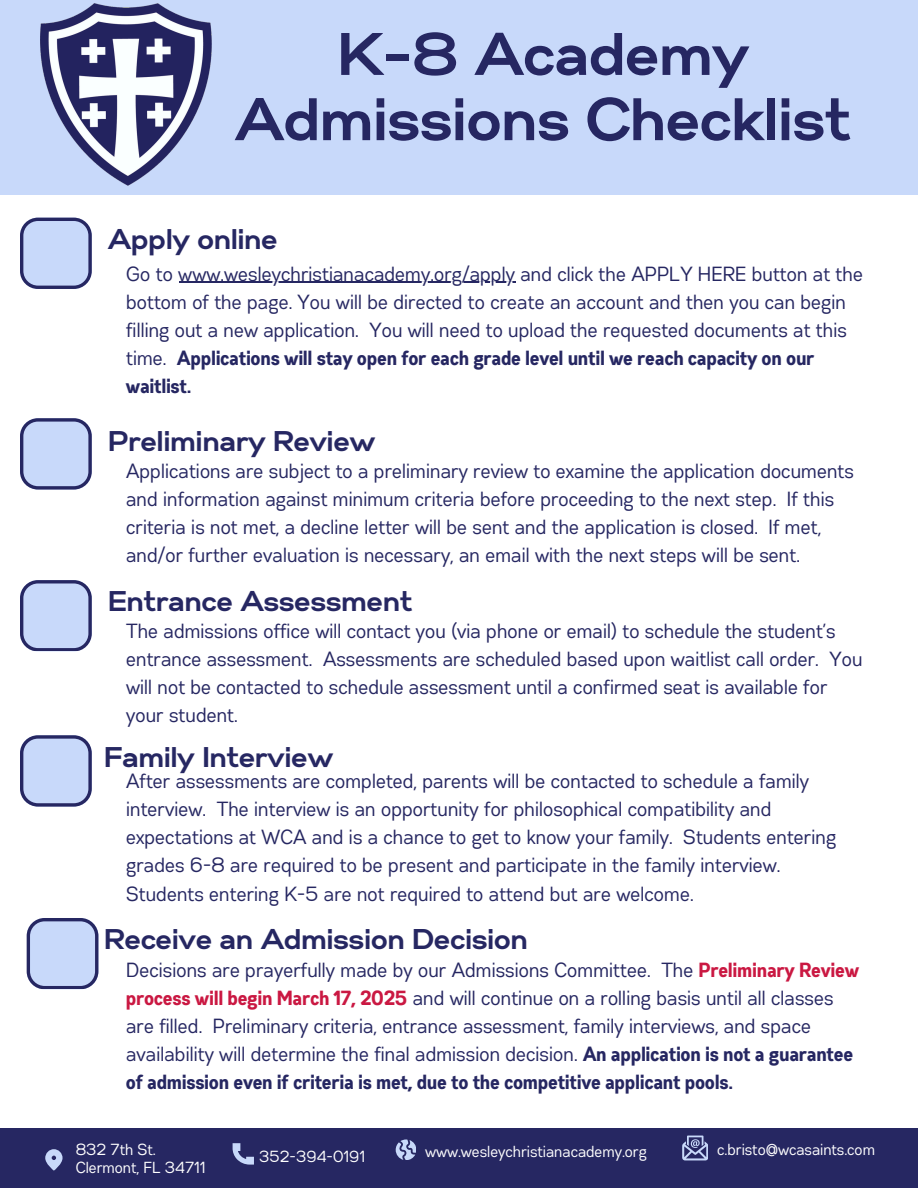
<style>
.page{position:relative;width:918px;height:1188px;background:#fff}
.page>*{position:absolute;margin:0;border:0;box-sizing:border-box;transform-origin:0 0}
.t1{font:700 59.85px/65.2px "Gabriel Sans";color:#262762;text-align:center}
.t2{font:700 28.5px "Gabriel Sans";color:#262762}
.t3{font:20.4px/28.2px "Gabriel Sans Cond";color:#262762}
.t4{font:16.05px "Gabriel Sans Cond";color:#fff}
.s1{font-weight:700}
.s2{font-weight:700;color:#ca1842}
</style>
<div class="page">
<div style="left:0;top:0;width:918px;height:195px;background:#c8d9fa"></div>
<svg style="left:20px;top:218px;width:72px;height:71px;background:#b1bee2"></svg>
<svg style="left:20px;top:418px;width:72px;height:71px;background:#b1bee2"></svg>
<div style="left:0;top:1128px;width:918px;height:60px;background:#262762"></div>
<svg style="left:45px;top:1149px;width:17px;height:22px"></svg>
<svg style="left:396px;top:1139px;width:20px;height:21px"></svg>
<svg style="left:233px;top:1143px;width:21px;height:22px"></svg>
<svg style="left:20px;top:580px;width:72px;height:71px;background:#b1bee2"></svg>
<svg style="left:20px;top:735px;width:72px;height:71px;background:#b1bfe2"></svg>
<svg style="left:682px;top:1136px;width:26px;height:24px"></svg>
<img style="left:41px;top:4px;width:171px;height:182px">
<hr style="left:179px;top:282px;width:336px;height:1px;background:#262762">
<svg style="left:27px;top:918px;width:71px;height:71px;background:#b1bfe2"></svg>
<p class="t1" style="left:236px;top:25px;width:617px">K-8 Academy<br>Admissions Checklist</p>
<h1 class="t2" style="left:109px;top:227px;width:171px">Apply online</h1>
<h3 class="t3" style="left:126px;top:261px;width:738px">Go to www.wesleychristianacademy.org/apply and click the APPLY HERE button at the</h3>
<p class="t3" style="left:126px;top:289px;width:722px">bottom of the page. You will be directed to create an account and then you can begin filling out a new application. You will need to upload the requested documents at this time. <span class="s1">Applications will stay open for each grade level until we reach capacity on our waitlist.</span></p>
<h3 class="t2" style="left:109px;top:429px;width:269px">Preliminary Review</h3>
<h2 class="t3" style="left:126px;top:458px;width:729px">Applications are subject to a preliminary review to examine the application documents and information against minimum criteria before proceeding to the next step. If this criteria is not met, a decline letter will be sent and the application is closed. If met, and/or further evaluation is necessary, an email with the next steps will be sent.</h2>
<h3 class="t2" style="left:109px;top:589px;width:306px">Entrance Assessment</h3>
<h2 class="t3" style="left:126px;top:618px;width:738px">The admissions office will contact you (via phone or email) to schedule the student’s entrance assessment. Assessments are scheduled based upon waitlist call order. You will not be contacted to schedule assessment until a confirmed seat is available for your student.</h2>
<p class="t2" style="left:105px;top:745px;width:230px">Family Interview</p>
<p class="t3" style="left:126px;top:768px;width:712px">After assessments are completed, parents will be contacted to schedule a family interview. The interview is an opportunity for philosophical compatibility and expectations at WCA and is a chance to get to know your family. Students entering grades 6-8 are required to be present and participate in the family interview.<br>Students entering K-5 are not required to attend but are welcome.</p>
<p class="t2" style="left:105px;top:926px;width:425px">Receive an Admission Decision</p>
<p class="t3" style="left:126px;top:957px;width:735px">Decisions are prayerfully made by our Admissions Committee. The <span class="s2">Preliminary Review process will begin March 17, 2025</span> and will continue on a rolling basis until all classes are filled. Preliminary criteria, entrance assessment, family interviews, and space availability will determine the final admission decision. <span class="s1">An application is not a guarantee of admission even if criteria is met, due to the competitive applicant pools.</span></p>
<h2 class="t4" style="left:76px;top:1142px;width:82px">832 7th St.</h2>
<h3 class="t4" style="left:76px;top:1161px;width:131px">Clermont, FL 34711</h3>
<h3 class="t4" style="left:260px;top:1149px;width:107px">352-394-0191</h3>
<h2 class="t4" style="left:425px;top:1144px;width:223px">www.wesleychristianacademy.org</h2>
<h2 class="t4" style="left:718px;top:1142px;width:159px">c.bristo@wcasaints.com</h2>
</div>
